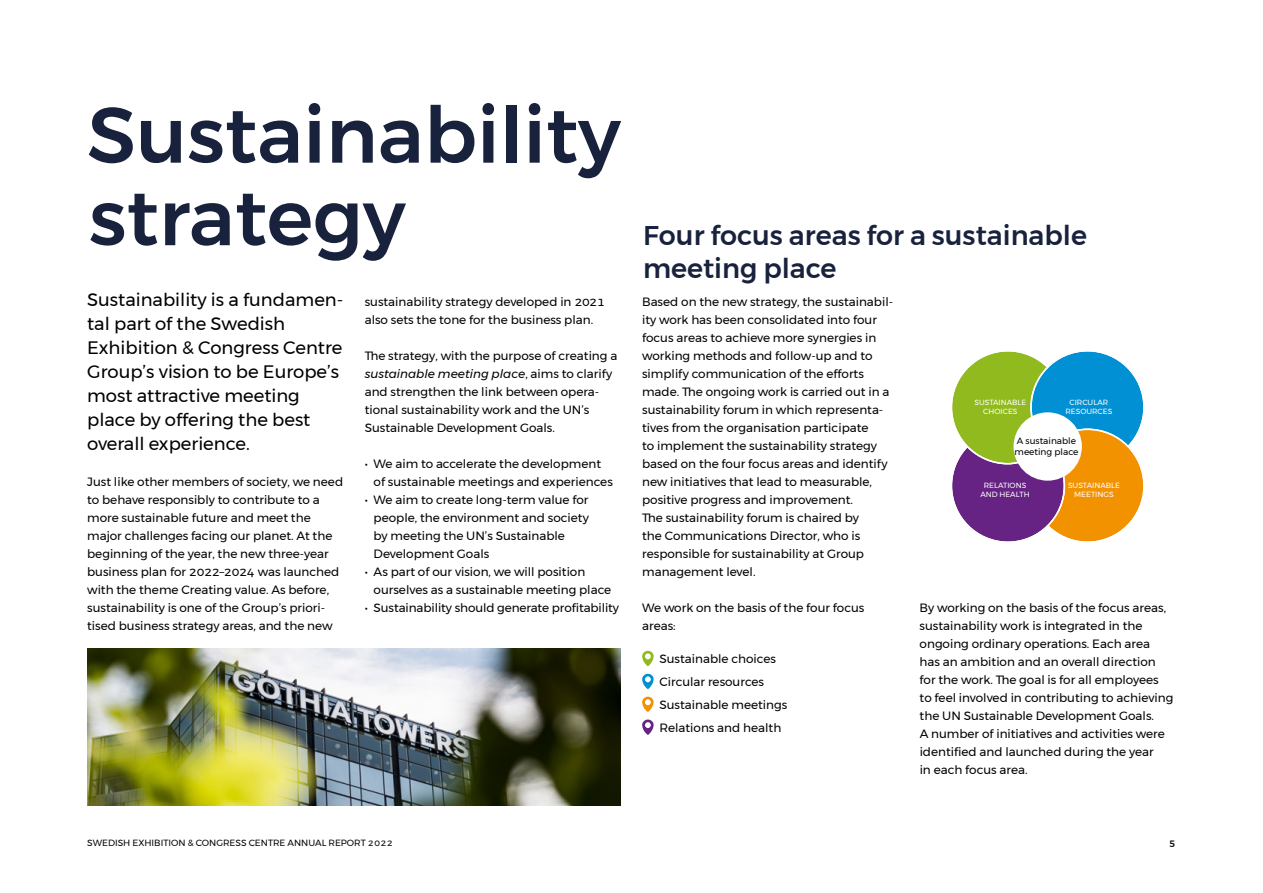
<style>
.page{position:relative;width:1263px;height:893px;background:#fff}
.page>*{position:absolute;margin:0;border:0;box-sizing:border-box;transform-origin:0 0}
.t1{font:500 78px/82.5px "Montserrat";color:#19223d}
.t2{font:500 27px/33px "Montserrat";color:#19223d}
.t3{font:18px/24px "Montserrat";color:#000}
.t4{font:12px/18px "Montserrat";color:#000}
.t5{font:9px/10.5px "Montserrat";color:#000}
.t6{font:500 9px "Montserrat";color:#000}
.t7{font:7.5px/9px "Montserrat";color:#fff;text-align:center}
.s1{font-style:italic}
</style>
<div class="page">
<img style="left:87px;top:649px;width:534px;height:157px">
<svg style="left:642px;top:651px;width:12px;height:15px"></svg>
<svg style="left:642px;top:674px;width:12px;height:15px"></svg>
<svg style="left:642px;top:696px;width:12px;height:16px"></svg>
<svg style="left:642px;top:719px;width:12px;height:16px"></svg>
<svg style="left:952px;top:351px;width:192px;height:191px;background:#8f9476"></svg>
<div style="left:1013px;top:412px;width:69px;height:69px;background:#fff;border-radius:50%"></div>
<h1 class="t1" style="left:87px;top:93px;width:535px">Sustainability strategy</h1>
<h3 class="t3" style="left:87px;top:287px;width:258px">Sustainability is a fundamen&shy;tal part of the Swedish<br>Exhibition &amp; Congress Centre<br>Group’s vision to be Europe’s most attractive meeting place by offering the best overall experience.</h3>
<p class="t4" style="left:87px;top:473px;width:257px">Just like other members of society, we need to behave responsibly to contribute to a more sustainable future and meet the major challenges facing our planet. At the beginning of the year, the new three-year business plan for 2022–2024 was launched with the theme Creating value. As before, sustainability is one of the Group’s priori&shy;tised business strategy areas, and the new</p>
<p class="t4" style="left:365px;top:293px;width:242px">sustainability strategy -developed in 2021 also sets the tone for the business plan.</p>
<p class="t4" style="left:365px;top:347px;width:254px">The strategy, with the purpose of creating a <span class="s1">sustainable meeting place</span>, aims to clarify and strengthen the link between opera&shy;tional sustainability work and the UN’s Sustainable Development Goals.</p>
<p class="t4" style="left:374px;top:455px;width:241px;text-indent:-9px">• We aim to accelerate the development of sustainable meetings and experiences</p>
<p class="t4" style="left:374px;top:491px;width:217px;text-indent:-9px">• We aim to create long-term value for people, the environment and society by meeting the UN’s Sustainable<br>Development Goals</p>
<p class="t4" style="left:374px;top:563px;width:239px;text-indent:-9px">• As part of our vision, we will position ourselves as a sustainable meeting place</p>
<p class="t4" style="left:365px;top:599px;width:256px">• Sustainability should generate profitability</p>
<h2 class="t2" style="left:643px;top:218px;width:446px">Four focus areas for a sustainable meeting place</h2>
<p class="t4" style="left:642px;top:293px;width:253px">Based on the new strategy, the sustainabil&shy;ity work has been consolidated into four focus areas to achieve more synergies in working methods and follow-up and to simplify communication of the efforts made. The ongoing work is carried out in a sustainability forum in which representa&shy;tives from the organisation participate<br>to implement the sustainability strategy based on the four focus areas and identify new initiatives that lead to measurable, positive progress and improvement.<br>The sustainability forum is chaired by<br>the Communications Director, who is -responsible for sustainability at Group management level.</p>
<p class="t4" style="left:642px;top:599px;width:224px">We work on the basis of the four focus areas:</p>
<p class="t4" style="left:659px;top:647px;width:129px;line-height:23px">Sustainable choices<br>Circular resources<br>Sustainable meetings<br>Relations and health</p>
<p class="t7" style="left:974px;top:398px;width:53px">SUSTAINABLE<br>CHOICES</p>
<p class="t7" style="left:1065px;top:398px;width:48px">CIRCULAR<br>RESOURCES</p>
<p class="t5" style="left:1014px;top:436px;width:65px">A sustainable meeting place</p>
<p class="t7" style="left:980px;top:481px;width:51px">RELATIONS<br>AND HEALTH</p>
<p class="t7" style="left:1068px;top:481px;width:53px">SUSTAINABLE<br>MEETINGS</p>
<p class="t4" style="left:920px;top:599px;width:255px">By working on the basis of the focus areas, sustainability work is integrated in the ongoing ordinary operations. Each area has an ambition and an overall direction for the work. The goal is for all employees to feel involved in contributing to achieving the UN Sustainable Development Goals.<br>A number of initiatives and activities were identified and launched during the year<br>in each focus area.</p>
<p class="t5" style="left:87px;top:838px;width:307px">SWEDISH EXHIBITION &amp; CONGRESS CENTRE ANNUAL REPORT 2022</p>
<p class="t6" style="left:1169px;top:836px;width:8px">5</p>
</div>
